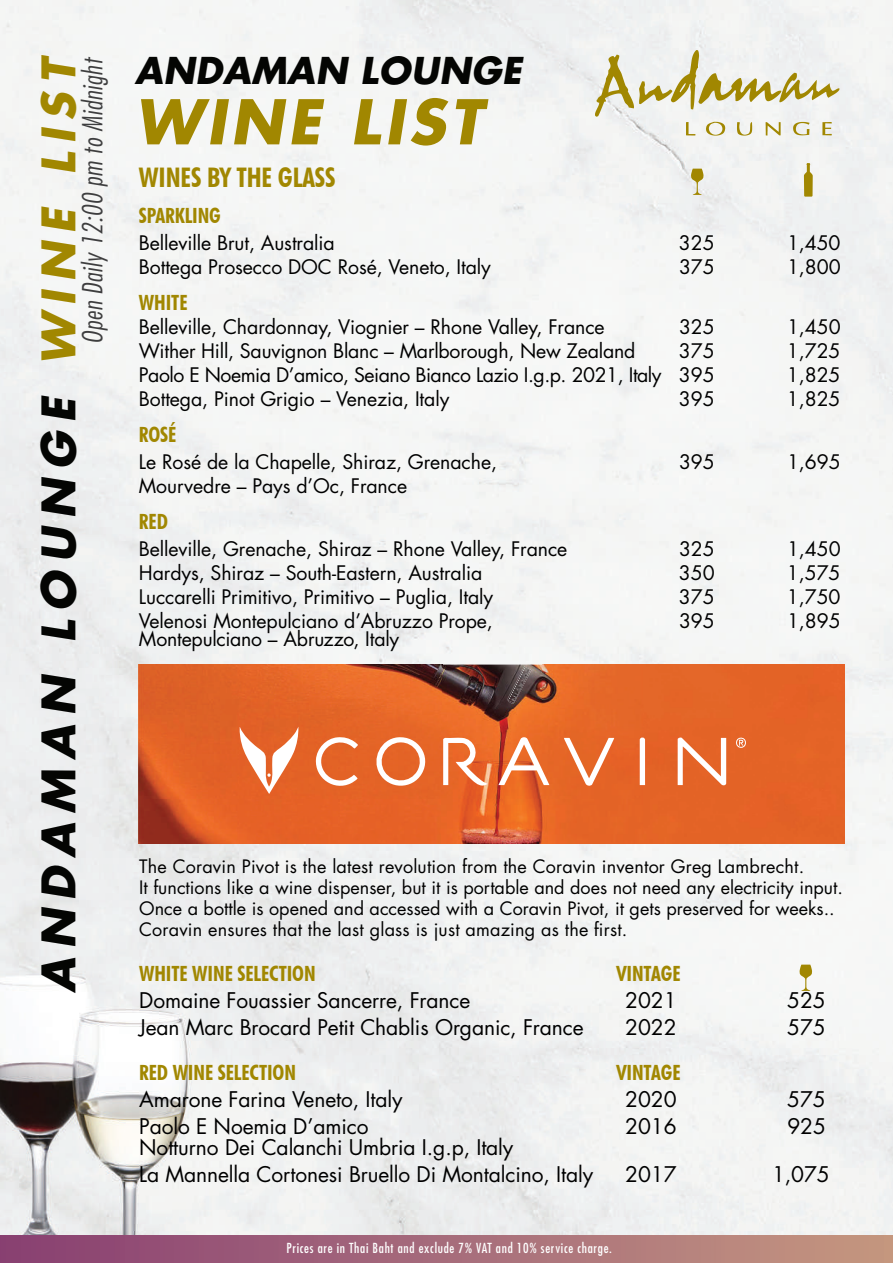
<style>
.page{position:relative;width:893px;height:1263px;background:#fff}
.page>*{position:absolute;margin:0;border:0;box-sizing:border-box;transform-origin:0 0}
.t1{font:italic 700 60px "Futura Std";letter-spacing:.075em;color:#a18701}
.t2{font:italic 700 45px "Futura Std";letter-spacing:.195em;color:#040503}
.t3{font:italic 700 36px "Futura Std";letter-spacing:.01em;color:#040503}
.t4{font:italic 300 condensed 27px "Futura Std";color:#3e3e3f}
.t5{font:700 condensed 27px "Futura BT";letter-spacing:-.005em;color:#a18701}
.t6{font:21px/27px "Futura Std";letter-spacing:-.005em;color:#000}
.t7{font:700 condensed 21px "Futura BT";letter-spacing:-.005em;color:#a18701}
.t8{font:19.5px "Futura Std";letter-spacing:-.005em;color:#000}
.t9{font:19.5px "Futura Std";letter-spacing:-.025em;color:#000}
.t10{font:18px/21px "Futura Std";color:#000}
.t11{font:condensed 13.5px "Futura Std";letter-spacing:.05em;color:#fff}
.s1{color:#a18701}
</style>
<div class="page">
<img style="left:0;top:0;width:893px;height:1235px">
<img style="left:0;top:1235px;width:893px;height:28px">
<svg style="left:595px;top:50px;width:244px;height:86px"></svg>
<svg style="left:804px;top:163px;width:9px;height:34px"></svg>
<svg style="left:691px;top:169px;width:13px;height:26px"></svg>
<img style="left:139px;top:665px;width:706px;height:179px">
<img style="left:508px;top:666px;width:23px;height:38px">
<img style="left:508px;top:667px;width:22px;height:36px">
<svg style="left:678px;top:737px;width:48px;height:49px"></svg>
<svg style="left:371px;top:735px;width:61px;height:55px"></svg>
<svg style="left:443px;top:737px;width:44px;height:51px"></svg>
<svg style="left:498px;top:737px;width:51px;height:48px"></svg>
<svg style="left:315px;top:737px;width:43px;height:54px"></svg>
<svg style="left:564px;top:738px;width:50px;height:48px"></svg>
<svg style="left:640px;top:737px;width:5px;height:48px"></svg>
<svg style="left:240px;top:727px;width:59px;height:67px"></svg>
<svg style="left:734px;top:736px;width:14px;height:12px"></svg>
<svg style="left:799px;top:965px;width:13px;height:26px"></svg>
<h2 class="t2" style="left:29px;top:993px;width:940px;rotate:-90deg">ANDAMAN LOUNGE <span class="s1">WINE LIST</span></h2>
<h3 class="t4" style="left:77px;top:344px;width:288px;rotate:-90deg">Open Daily 12:00 pm to Midnight</h3>
<h3 class="t3" style="left:135px;top:47px;width:388px">ANDAMAN LOUNGE</h3>
<h1 class="t1" style="left:135px;top:82px;width:348px">WINE LIST</h1>
<h3 class="t5" style="left:139px;top:161px;width:198px">WINES BY THE GLASS</h3>
<p class="t7" style="left:139px;top:203px;width:83px">SPARKLING</p>
<p class="t8" style="left:139px;top:230px;width:197px">Belleville Brut, Australia</p>
<p class="t8" style="left:679px;top:230px;width:37px">325</p>
<p class="t8" style="left:787px;top:230px;width:55px">1,450</p>
<p class="t8" style="left:139px;top:254px;width:353px">Bottega Prosecco DOC Rosé, Veneto, Italy</p>
<p class="t8" style="left:679px;top:254px;width:37px">375</p>
<p class="t8" style="left:787px;top:254px;width:55px">1,800</p>
<p class="t7" style="left:139px;top:290px;width:50px">WHITE</p>
<p class="t8" style="left:139px;top:314px;width:467px">Belleville, Chardonnay, Viognier – Rhone Valley, France</p>
<p class="t8" style="left:679px;top:314px;width:37px">325</p>
<p class="t8" style="left:787px;top:314px;width:55px">1,450</p>
<p class="t8" style="left:139px;top:338px;width:498px">Wither Hill, Sauvignon Blanc – Marlborough, New Zealand</p>
<p class="t8" style="left:679px;top:338px;width:37px">375</p>
<p class="t8" style="left:787px;top:338px;width:55px">1,725</p>
<p class="t9" style="left:139px;top:362px;width:577px">Paolo E Noemia D’amico, Seiano Bianco Lazio I.g.p. 2021, Italy 395</p>
<p class="t8" style="left:787px;top:362px;width:55px">1,825</p>
<p class="t8" style="left:139px;top:386px;width:312px">Bottega, Pinot Grigio – Venezia, Italy</p>
<p class="t8" style="left:679px;top:386px;width:37px">395</p>
<p class="t8" style="left:787px;top:386px;width:55px">1,825</p>
<p class="t7" style="left:139px;top:422px;width:39px">ROSÉ</p>
<p class="t8" style="left:139px;top:449px;width:360px">Le Rosé de la Chapelle, Shiraz, Grenache,</p>
<p class="t8" style="left:679px;top:449px;width:37px">395</p>
<p class="t8" style="left:787px;top:449px;width:55px">1,695</p>
<p class="t8" style="left:139px;top:473px;width:270px">Mourvedre – Pays d’Oc, France</p>
<p class="t7" style="left:139px;top:509px;width:31px">RED</p>
<p class="t8" style="left:139px;top:536px;width:430px">Belleville, Grenache, Shiraz – Rhone Valley, France</p>
<p class="t8" style="left:679px;top:536px;width:37px">325</p>
<p class="t8" style="left:787px;top:536px;width:55px">1,450</p>
<p class="t8" style="left:139px;top:560px;width:345px">Hardys, Shiraz – South-Eastern, Australia</p>
<p class="t8" style="left:679px;top:560px;width:37px">350</p>
<p class="t8" style="left:787px;top:560px;width:55px">1,575</p>
<p class="t8" style="left:139px;top:584px;width:356px">Luccarelli Primitivo, Primitivo – Puglia, Italy</p>
<p class="t8" style="left:679px;top:584px;width:37px">375</p>
<p class="t8" style="left:787px;top:584px;width:55px">1,750</p>
<p class="t8" style="left:139px;top:608px;width:355px">Velenosi Montepulciano d’Abruzzo Prope,</p>
<p class="t8" style="left:679px;top:608px;width:37px">395</p>
<p class="t8" style="left:787px;top:608px;width:55px">1,895</p>
<p class="t8" style="left:139px;top:626px;width:262px">Montepulciano – Abruzzo, Italy</p>
<p class="t10" style="left:139px;top:856px;width:705px">The Coravin Pivot is the latest revolution from the Coravin inventor Greg Lambrecht.<br>It functions like a wine dispenser, but it is portable and does not need any electricity input.<br>Once a bottle is opened and accessed with a Coravin Pivot, it gets preserved for weeks..<br>Coravin ensures that the last glass is just amazing as the first.</p>
<p class="t7" style="left:139px;top:961px;width:178px">WHITE WINE SELECTION</p>
<p class="t7" style="left:616px;top:961px;width:66px">VINTAGE</p>
<p class="t6" style="left:139px;top:987px;width:333px">Domaine Fouassier Sancerre, France</p>
<p class="t6" style="left:625px;top:987px;width:53px">2021</p>
<p class="t6" style="left:787px;top:987px;width:40px">525</p>
<p class="t6" style="left:139px;top:1014px;width:446px">Jean Marc Brocard Petit Chablis Organic, France</p>
<p class="t6" style="left:625px;top:1014px;width:53px">2022</p>
<p class="t6" style="left:787px;top:1014px;width:40px">575</p>
<p class="t7" style="left:139px;top:1060px;width:158px">RED WINE SELECTION</p>
<p class="t7" style="left:616px;top:1060px;width:66px">VINTAGE</p>
<p class="t6" style="left:139px;top:1086px;width:265px">Amarone Farina Veneto, Italy</p>
<p class="t6" style="left:625px;top:1086px;width:53px">2020</p>
<p class="t6" style="left:787px;top:1086px;width:40px">575</p>
<p class="t6" style="left:139px;top:1113px;width:231px">Paolo E Noemia D’amico</p>
<p class="t6" style="left:625px;top:1113px;width:53px">2016</p>
<p class="t6" style="left:787px;top:1113px;width:40px">925</p>
<p class="t6" style="left:139px;top:1134px;width:455px">Notturno Dei Calanchi Umbria I.g.p, Italy<br>La Mannella Cortonesi Bruello Di Montalcino, Italy</p>
<p class="t6" style="left:625px;top:1161px;width:53px">2017</p>
<p class="t6" style="left:772px;top:1161px;width:59px">1,075</p>
<p class="t11" style="left:287px;top:1240px;width:327px">Prices are in Thai Baht and exclude 7% VAT and 10% service charge.</p>
</div>
